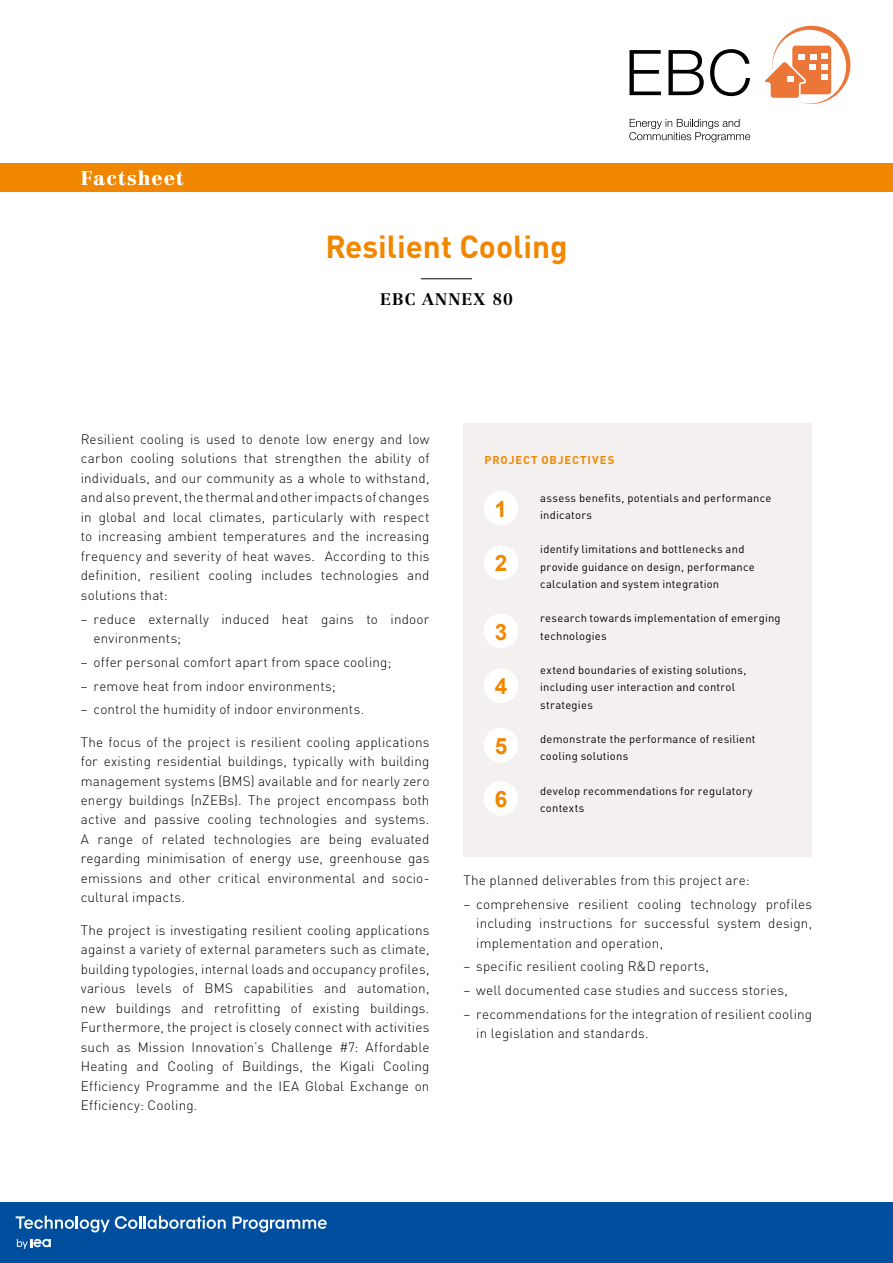
<style>
.page{position:relative;width:893px;height:1263px;background:#fff}
.page>*{position:absolute;margin:0;border:0;box-sizing:border-box;transform-origin:0 0}
.t1{font:700 31.5px "DIN Pro";color:#f18700}
.t2{font:700 22.5px "Arial";color:#f18700}
.t3{font:900 19.5px "Centennial LT Std";letter-spacing:.05em;color:#fff}
.t4{font:700 16.5px "Centennial LT Pro";letter-spacing:.06em;color:#000}
.t5{font:300 13.5px/19.5px "DIN Pro";letter-spacing:.015em;color:#000;text-align:justify}
.t6{font:11.25px/17.2px "DIN Pro";letter-spacing:.02em;color:#000}
.t7{font:700 11.25px "DIN Pro";letter-spacing:.08em;color:#f18700}
</style>
<div class="page">
<svg style="left:629px;top:50px;width:32px;height:45px"></svg>
<svg style="left:668px;top:50px;width:36px;height:45px"></svg>
<svg style="left:710px;top:49px;width:40px;height:47px"></svg>
<svg style="left:772px;top:26px;width:78px;height:78px"></svg>
<div style="left:772px;top:30px;width:74px;height:74px;background:#fff;border-radius:50%"></div>
<div style="left:792px;top:46px;width:39px;height:48px;background:#eb7638;border-radius:3px"></div>
<svg style="left:765px;top:54px;width:63px;height:45px"></svg>
<svg style="left:629px;top:119px;width:121px;height:23px"></svg>
<div style="left:0;top:164px;width:893px;height:28px;background:#f18700"></div>
<div style="left:0;top:1202px;width:893px;height:61px;background:#004f9f"></div>
<svg style="left:16px;top:1215px;width:210px;height:17px"></svg>
<svg style="left:233px;top:1216px;width:94px;height:16px"></svg>
<svg style="left:17px;top:1239px;width:34px;height:10px"></svg>
<hr style="left:421px;top:278px;width:51px;height:1px;background:#000">
<div style="left:463px;top:423px;width:349px;height:434px;background:#f4f0ef"></div>
<div style="left:483px;top:490px;width:36px;height:36px;background:#fff;border-radius:50%"></div>
<div style="left:482px;top:489px;width:38px;height:38px;border:2px solid #f4f0ef;border-radius:50%"></div>
<div style="left:483px;top:544px;width:36px;height:37px;background:#fff;border-radius:50%"></div>
<div style="left:482px;top:544px;width:38px;height:37px;border:2px solid #f4f0ef;border-radius:50%"></div>
<div style="left:483px;top:613px;width:36px;height:36px;background:#fff;border-radius:50%"></div>
<div style="left:482px;top:612px;width:38px;height:38px;border:2px solid #f4f0ef;border-radius:50%"></div>
<div style="left:483px;top:668px;width:36px;height:36px;background:#fff;border-radius:50%"></div>
<div style="left:482px;top:667px;width:38px;height:38px;border:2px solid #f4f0ef;border-radius:50%"></div>
<div style="left:483px;top:727px;width:36px;height:36px;background:#fff;border-radius:50%"></div>
<div style="left:482px;top:726px;width:38px;height:38px;border:2px solid #f4f0ef;border-radius:50%"></div>
<div style="left:483px;top:780px;width:36px;height:36px;background:#fff;border-radius:50%"></div>
<div style="left:482px;top:780px;width:38px;height:37px;border:2px solid #f4f0ef;border-radius:50%"></div>
<h3 class="t3" style="left:81px;top:166px;width:105px">Factsheet</h3>
<h1 class="t1" style="left:325px;top:220px;width:244px">Resilient Cooling</h1>
<p class="t4" style="left:380px;top:289px;width:134px">EBC ANNEX 80</p>
<p class="t5" style="left:81px;top:428px;width:350px">Resilient cooling is used to denote low energy and low carbon cooling solutions that strengthen the ability of individuals, and our community as a whole to withstand, and also prevent, the thermal and other impacts of changes in global and local climates, particularly with respect to increasing ambient temperatures and the increasing frequency and severity of heat waves. According to this definition, resilient cooling includes technologies and solutions that:</p>
<p class="t5" style="left:94px;top:608px;width:337px;text-indent:-13px">– reduce externally induced heat gains to indoor environments;</p>
<p class="t5" style="left:81px;top:651px;width:312px">– offer personal comfort apart from space cooling;</p>
<p class="t5" style="left:81px;top:675px;width:256px">– remove heat from indoor environments;</p>
<p class="t5" style="left:81px;top:698px;width:285px">– control the humidity of indoor environments.</p>
<p class="t5" style="left:81px;top:731px;width:350px">The focus of the project is resilient cooling applications for existing residential buildings, typically with building management systems (BMS) available and for nearly zero energy buildings (nZEBs). The project encompass both active and passive cooling technologies and systems.<br>A range of related technologies are being evaluated regarding minimisation of energy use, greenhouse gas emissions and other critical environmental and socio&shy;cultural impacts.</p>
<p class="t5" style="left:81px;top:919px;width:350px">The project is investigating resilient cooling applications against a variety of external parameters such as climate, building typologies, internal loads and occupancy profiles, various levels of BMS capabilities and automation, new buildings and retrofitting of existing buildings.<br>Furthermore, the project is closely connect with activities such as Mission Innovation’s Challenge #7: Affordable Heating and Cooling of Buildings, the Kigali Cooling Efficiency Programme and the IEA Global Exchange on Efficiency: Cooling.</p>
<p class="t7" style="left:484px;top:451px;width:131px">PROJECT OBJECTIVES</p>
<h2 class="t2" style="left:494px;top:493px;width:14px">1</h2>
<h2 class="t2" style="left:495px;top:547px;width:14px">2</h2>
<p class="t6" style="left:540px;top:488px;width:233px">assess benefits, potentials and performance indicators</p>
<p class="t6" style="left:540px;top:540px;width:216px">identify limitations and bottlenecks and provide guidance on design, performance calculation and system integration</p>
<p class="t6" style="left:540px;top:609px;width:242px">research towards implementation of emerging technologies</p>
<p class="t6" style="left:540px;top:660px;width:208px">extend boundaries of existing solutions, including user interaction and control strategies</p>
<p class="t6" style="left:540px;top:729px;width:217px">demonstrate the performance of resilient cooling solutions</p>
<p class="t6" style="left:540px;top:781px;width:214px">develop recommendations for regulatory contexts</p>
<h2 class="t2" style="left:495px;top:616px;width:14px">3</h2>
<h2 class="t2" style="left:495px;top:671px;width:14px">4</h2>
<h2 class="t2" style="left:495px;top:730px;width:14px">5</h2>
<h2 class="t2" style="left:495px;top:783px;width:14px">6</h2>
<p class="t5" style="left:463px;top:869px;width:288px">The planned deliverables from this project are:</p>
<p class="t5" style="left:476px;top:893px;width:337px;text-indent:-13px">– comprehensive resilient cooling technology profiles including instructions for successful system design, implementation and operation,</p>
<p class="t5" style="left:463px;top:955px;width:247px">– specific resilient cooling R&amp;D reports,</p>
<p class="t5" style="left:463px;top:979px;width:326px">– well documented case studies and success stories,</p>
<p class="t5" style="left:476px;top:1003px;width:337px;text-indent:-13px">– recommendations for the integration of resilient cooling in legislation and standards.</p>
</div>
